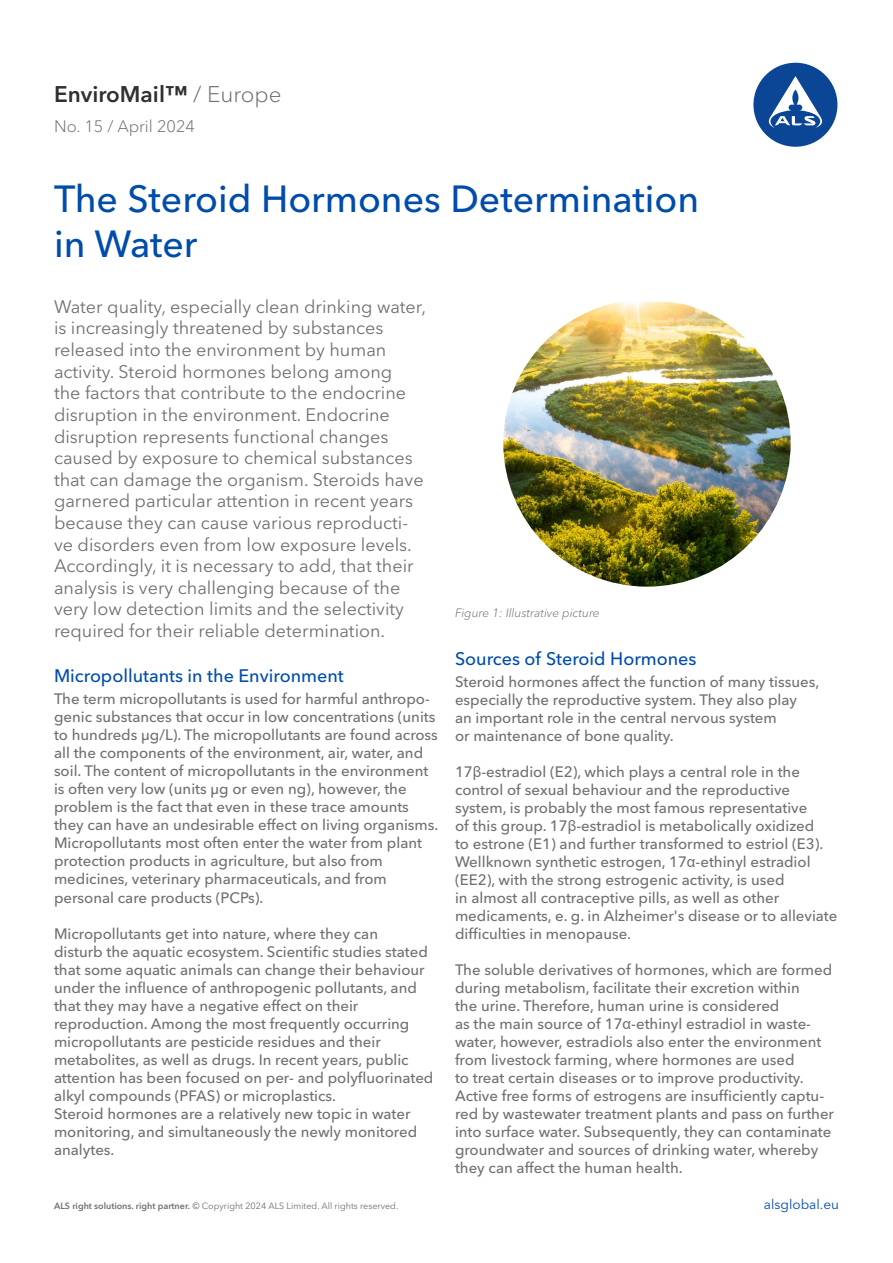
<style>
.page{position:relative;width:893px;height:1263px;background:#fff}
.page>*{position:absolute;margin:0;border:0;box-sizing:border-box;transform-origin:0 0}
.t1{font:500 37.5px/45px "Avenir Next LT Pro";color:#004cab}
.t2{font:600 22.5px "Avenir Next LT Pro";color:#303030}
.t3{font:18px/21.6px "Avenir Next LT Pro";color:#707070}
.t4{font:500 18px "Avenir Next LT Pro";color:#004cab}
.t5{font:300 16.5px "Avenir Next LT Pro";color:#707070}
.t6{font:500 15px/18px "Avenir Next LT Pro";color:#707070}
.t7{font:13.5px "Avenir Next LT Pro";color:#004cab}
.t8{font:italic 300 12px "Avenir Next LT Pro";color:#707070}
.t9{font:9px "Avenir Next LT Pro";color:#707070}
.s1{font-weight:300;color:#707070}
.s2{font-family:"Arial";font-weight:400}
.s3{font-weight:600}
</style>
<div class="page">
<img style="left:503px;top:299px;width:288px;height:288px;border-radius:144px">
<div style="left:753px;top:63px;width:84px;height:84px;background:#0b4696;border-radius:50%"></div>
<svg style="left:769px;top:76px;width:53px;height:52px"></svg>
<h2 class="t2" style="left:54px;top:80px;width:229px">EnviroMail™ <span class="s1">/ Europe</span></h2>
<p class="t5" style="left:54px;top:116px;width:142px">No. 15 / April 2024</p>
<h1 class="t1" style="left:54px;top:176px;width:647px">The Steroid Hormones Determination in Water</h1>
<p class="t3" style="left:54px;top:296px;width:374px">Water quality, especially clean drinking water, is increasingly threatened by substances released into the environment by human activity. Steroid hormones belong among<br>the factors that contribute to the endocrine disruption in the environment. Endocrine disruption represents functional changes caused by exposure to chemical substances that can damage the organism. Steroids have garnered particular attention in recent years because they can cause various reproducti&shy;ve disorders even from low exposure levels.<br>Accordingly, it is necessary to add, that their analysis is very challenging because of the very low detection limits and the selectivity required for their reliable determination.</p>
<p class="t4" style="left:54px;top:665px;width:291px">Micropollutants in the Environment</p>
<p class="t6" style="left:54px;top:690px;width:386px">The term micropollutants is used for harmful anthropo&shy;genic substances that occur in low concentrations (units to hundreds µg/L). The micropollutants are found across all the components of the environment, air, water, and soil. The content of micropollutants in the environment is often very low (units µg or even ng), however, the problem is the fact that even in these trace amounts they can have an undesirable effect on living organisms.<br>Micropollutants most often enter the water from plant protection products in agriculture, but also from medicines, veterinary pharmaceuticals, and from personal care products (PCPs).</p>
<p class="t6" style="left:54px;top:924px;width:381px">Micropollutants get into nature, where they can<br>disturb the aquatic ecosystem. Scientific studies stated that some aquatic animals can change their behaviour under the influence of anthropogenic pollutants, and that they may have a negative effect on their reproduction. Among the most frequently occurring micropollutants are pesticide residues and their metabolites, as well as drugs. In recent years, public attention has been focused on per- and polyfluorinated alkyl compounds (PFAS) or microplastics.<br>Steroid hormones are a relatively new topic in water monitoring, and simultaneously the newly monitored analytes.</p>
<p class="t8" style="left:455px;top:606px;width:146px">Figure 1: Illustrative picture</p>
<p class="t4" style="left:455px;top:648px;width:243px">Sources of Steroid Hormones</p>
<p class="t6" style="left:455px;top:673px;width:366px">Steroid hormones affect the function of many tissues, especially the reproductive system. They also play<br>an important role in the central nervous system<br>or maintenance of bone quality.</p>
<p class="t6" style="left:455px;top:763px;width:384px">17<span class="s2">β</span>-estradiol (E2), which plays a central role in the control of sexual behaviour and the reproductive system, is probably the most famous representative<br>of this group. 17<span class="s2">β</span>-estradiol is metabolically oxidized<br>to estrone (E1) and further transformed to estriol (E3).<br>Wellknown synthetic estrogen, 17<span class="s2">α</span>-ethinyl estradiol (EE2), with the strong estrogenic activity, is used<br>in almost all contraceptive pills, as well as other medicaments, e. g. in Alzheimer's disease or to alleviate difficulties in menopause.</p>
<p class="t6" style="left:455px;top:961px;width:381px">The soluble derivatives of hormones, which are formed during metabolism, facilitate their excretion within<br>the urine. Therefore, human urine is considered<br>as the main source of 17<span class="s2">α</span>-ethinyl estradiol in waste&shy;water, however, estradiols also enter the environment from livestock farming, where hormones are used<br>to treat certain diseases or to improve productivity.<br>Active free forms of estrogens are insufficiently captu&shy;red by wastewater treatment plants and pass on further into surface water. Subsequently, they can contaminate groundwater and sources of drinking water, whereby they can affect the human health.</p>
<p class="t9" style="left:54px;top:1200px;width:346px"><span class="s3">ALS right solutions. right partner.</span> © Copyright 2024 ALS Limited. All rights reserved.</p>
<p class="t7" style="left:764px;top:1196px;width:77px">alsglobal.eu</p>
</div>
